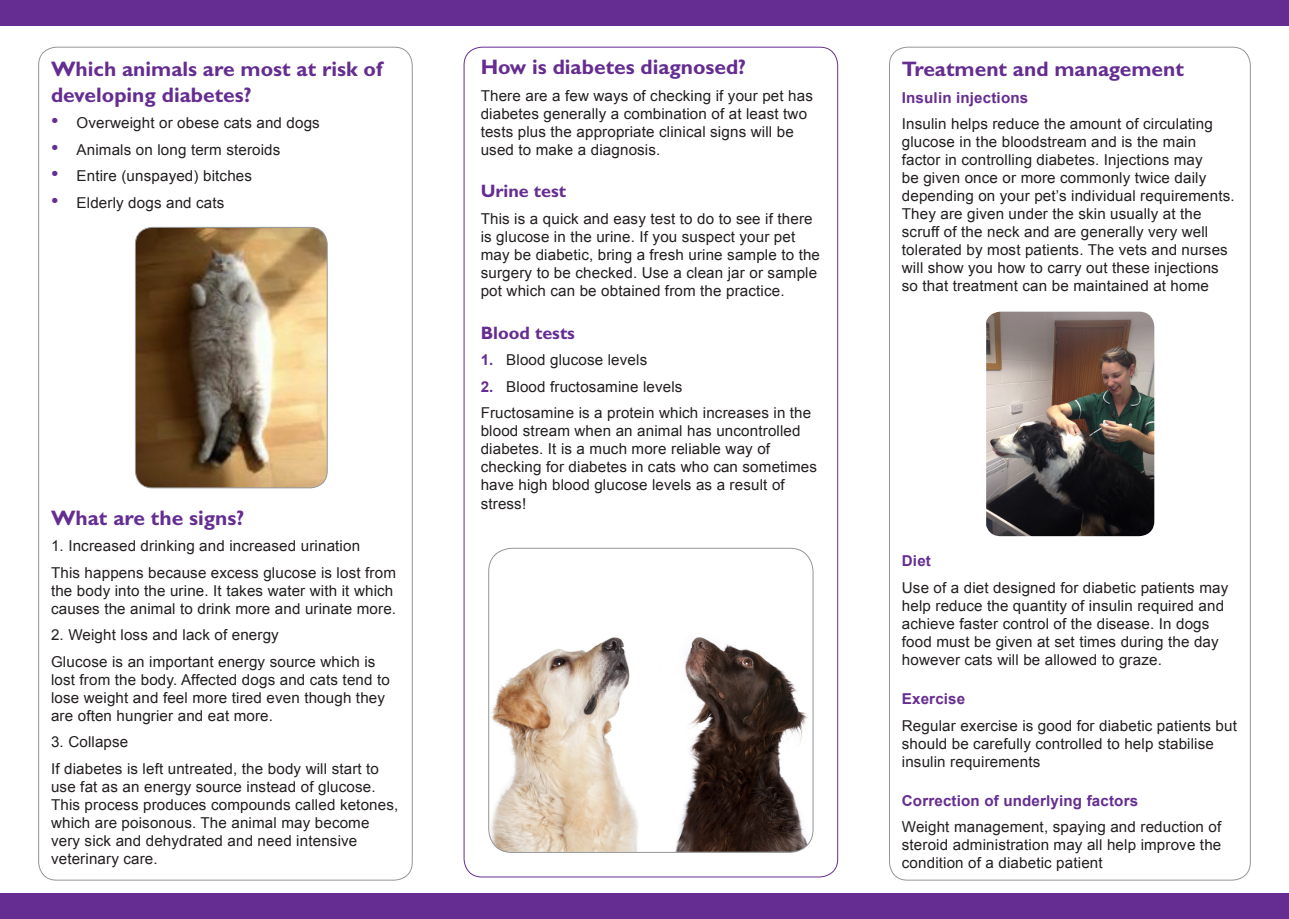
<style>
.page{position:relative;width:1289px;height:919px;background:#fff}
.page>*{position:absolute;margin:0;border:0;box-sizing:border-box;transform-origin:0 0}
.t1{font:700 21px/25.2px "Gill Sans";color:#652d91}
.t2{font:700 18px "Gill Sans";color:#652d91}
.t3{font:15px/18px "Arial";letter-spacing:.01em;color:#231f20}
.t4{font:700 15px "Arial";letter-spacing:.01em;color:#652d91}
.s1{font-size:21px;color:#652d91}
.s2{font-weight:700;color:#652d91}
</style>
<div class="page">
<div style="left:0;top:0;width:1288px;height:26px;background:#652d91"></div>
<div style="left:0;top:893px;width:1288px;height:25px;background:#652d91"></div>
<img style="left:986px;top:311px;width:168px;height:225px">
<img style="left:488px;top:637px;width:325px;height:214px">
<div style="left:488px;top:547px;width:325px;height:305px;border:1px solid #939598;border-radius:23px"></div>
<img style="left:135px;top:227px;width:192px;height:261px">
<div style="left:135px;top:227px;width:192px;height:261px;border:1px solid #939598;border-radius:17px"></div>
<p class="t1" style="left:51px;top:56px;width:333px">Which animals are most at risk of developing diabetes?</p>
<p class="t3" style="left:51px;top:114px;width:270px"><span class="s1">•</span> Overweight or obese cats and dogs</p>
<p class="t3" style="left:51px;top:140px;width:231px"><span class="s1">•</span> Animals on long term steroids</p>
<p class="t3" style="left:51px;top:167px;width:202px"><span class="s1">•</span> Entire (unspayed) bitches</p>
<p class="t3" style="left:51px;top:193px;width:175px"><span class="s1">•</span> Elderly dogs and cats</p>
<p class="t1" style="left:51px;top:504px;width:195px">What are the signs?</p>
<p class="t3" style="left:51px;top:537px;width:310px">1. Increased drinking and increased urination</p>
<p class="t3" style="left:51px;top:563px;width:346px">This happens because excess glucose is lost from the body into the urine. It takes water with it which causes the animal to drink more and urinate more.</p>
<p class="t3" style="left:51px;top:626px;width:229px">2. Weight loss and lack of energy</p>
<p class="t3" style="left:51px;top:652px;width:340px">Glucose is an important energy source which is lost from the body. Affected dogs and cats tend to lose weight and feel more tired even though they are often hungrier and eat more.</p>
<p class="t3" style="left:51px;top:733px;width:79px">3. Collapse</p>
<p class="t3" style="left:51px;top:759px;width:349px">If diabetes is left untreated, the body will start to use fat as an energy source instead of glucose.<br>This process produces compounds called ketones, which are poisonous. The animal may become very sick and dehydrated and need intensive veterinary care.</p>
<p class="t1" style="left:480px;top:54px;width:267px">How is diabetes diagnosed?</p>
<p class="t3" style="left:480px;top:86px;width:334px">There are a few ways of checking if your pet has diabetes generally a combination of at least two tests plus the appropriate clinical signs will be used to make a diagnosis.</p>
<p class="t2" style="left:480px;top:181px;width:87px">Urine test</p>
<p class="t3" style="left:480px;top:210px;width:341px">This is a quick and easy test to do to see if there is glucose in the urine. If you suspect your pet may be diabetic, bring a fresh urine sample to the surgery to be checked. Use a clean jar or sample pot which can be obtained from the practice.</p>
<p class="t2" style="left:480px;top:322px;width:96px">Blood tests</p>
<p class="t3" style="left:480px;top:351px;width:168px"><span class="s2">1.</span> Blood glucose levels</p>
<p class="t3" style="left:480px;top:378px;width:203px"><span class="s2">2.</span> Blood fructosamine levels</p>
<p class="t3" style="left:480px;top:404px;width:338px">Fructosamine is a protein which increases in the blood stream when an animal has uncontrolled diabetes. It is a much more reliable way of checking for diabetes in cats who can sometimes have high blood glucose levels as a result of stress!</p>
<p class="t1" style="left:901px;top:56px;width:284px">Treatment and management</p>
<p class="t4" style="left:901px;top:88px;width:128px">Insulin injections</p>
<p class="t3" style="left:901px;top:115px;width:334px">Insulin helps reduce the amount of circulating glucose in the bloodstream and is the main factor in controlling diabetes. Injections may<br>be given once or more commonly twice daily depending on your pet’s individual requirements.<br>They are given under the skin usually at the scruff of the neck and are generally very well tolerated by most patients. The vets and nurses will show you how to carry out these injections so that treatment can be maintained at home</p>
<p class="t4" style="left:901px;top:551px;width:31px">Diet</p>
<p class="t3" style="left:901px;top:578px;width:328px">Use of a diet designed for diabetic patients may help reduce the quantity of insulin required and achieve faster control of the disease. In dogs food must be given at set times during the day however cats will be allowed to graze.</p>
<p class="t4" style="left:901px;top:688px;width:65px">Exercise</p>
<p class="t3" style="left:901px;top:716px;width:336px">Regular exercise is good for diabetic patients but should be carefully controlled to help stabilise insulin requirements</p>
<p class="t4" style="left:901px;top:790px;width:238px">Correction of underlying factors</p>
<p class="t3" style="left:901px;top:818px;width:321px;text-align:justify">Weight management, spaying and reduction of steroid administration may all help improve the condition of a diabetic patient</p>
</div>
